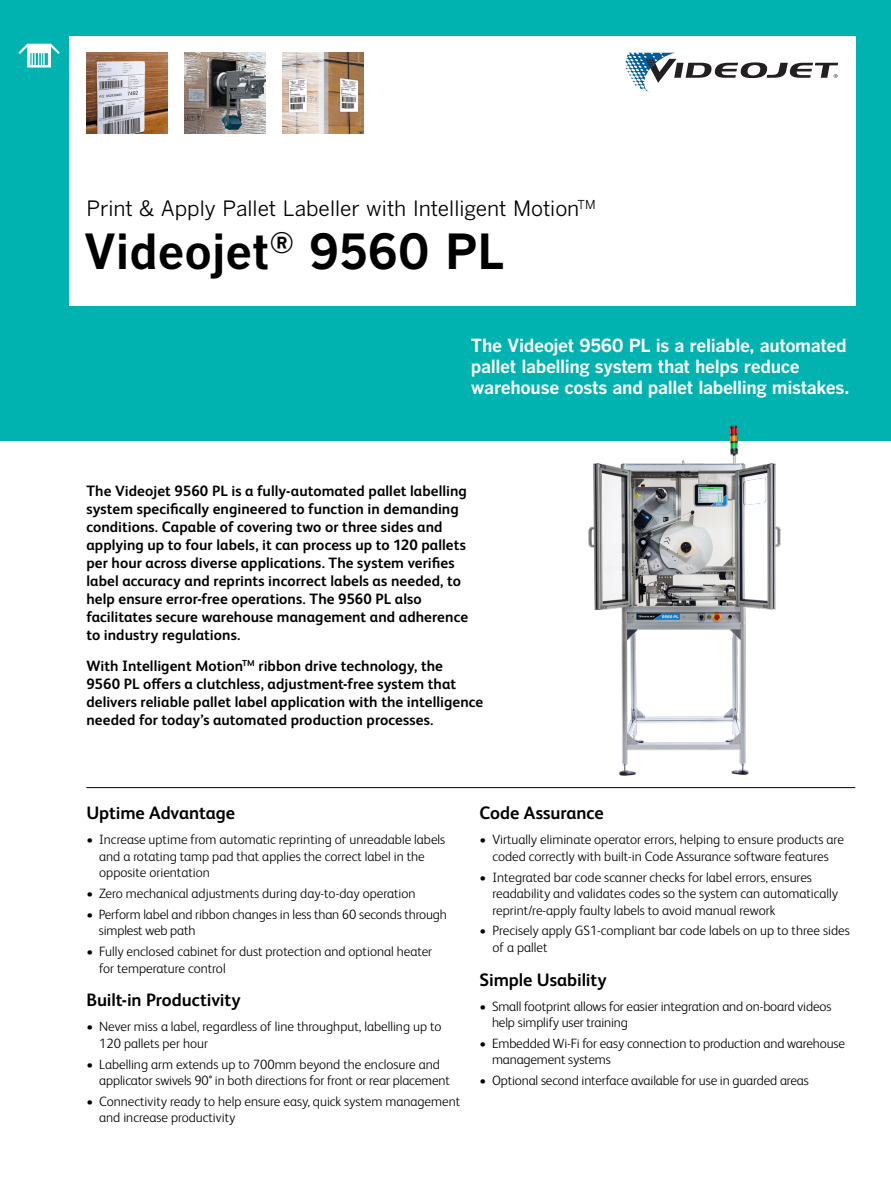
<style>
.page{position:relative;width:891px;height:1188px;background:#fff}
.page>*{position:absolute;margin:0;border:0;box-sizing:border-box;transform-origin:0 0}
.t1{font:700 48px "Benton Gothic";color:#000}
.t2{font:21px "Benton Gothic";letter-spacing:-.015em;color:#000}
.t3{font:700 18px/21px "Benton Gothic";letter-spacing:-.02em;color:#fff}
.t4{font:700 18px "FS Albert Pro";letter-spacing:-.005em;color:#000}
.t5{font:700 15px/18px "FS Albert Pro";letter-spacing:.005em;color:#000}
.t6{font:300 13.5px/16.5px "FS Albert Pro";color:#000}
</style>
<div class="page">
<div style="left:0;top:0;width:891px;height:441px;background:#00b3b0"></div>
<div style="left:69px;top:36px;width:786px;height:270px;background:#fff"></div>
<hr style="left:86px;top:787px;width:769px;height:1px;background:#000">
<img style="left:185px;top:53px;width:81px;height:81px">
<img style="left:588px;top:425px;width:193px;height:351px">
<img style="left:283px;top:53px;width:81px;height:81px">
<img style="left:86px;top:53px;width:81px;height:81px">
<svg style="left:19px;top:44px;width:41px;height:24px"></svg>
<svg style="left:626px;top:53px;width:212px;height:39px"></svg>
<h2 class="t2" style="left:86px;top:197px;width:511px">Print &amp; Apply Pallet Labeller with Intelligent Motion<sup>TM</sup></h2>
<h1 class="t1" style="left:84px;top:224px;width:423px">Videojet<sup>®</sup> 9560 PL</h1>
<h3 class="t3" style="left:471px;top:335px;width:380px">The Videojet 9560 PL is a reliable, automated pallet labelling system that helps reduce warehouse costs and pallet labelling mistakes.</h3>
<p class="t5" style="left:86px;top:481px;width:383px">The Videojet 9560 PL is a fully-automated pallet labelling system specifically engineered to function in demanding conditions. Capable of covering two or three sides and applying up to four labels, it can process up to 120 pallets per hour across diverse applications. The system verifies label accuracy and reprints incorrect labels as needed, to help ensure error-free operations. The 9560 PL also facilitates secure warehouse management and adherence to industry regulations.</p>
<p class="t5" style="left:86px;top:656px;width:398px">With Intelligent Motion<sup>TM</sup> ribbon drive technology, the<br>9560 PL offers a clutchless, adjustment-free system that delivers reliable pallet label application with the intelligence needed for today’s automated production processes.</p>
<h3 class="t4" style="left:86px;top:801px;width:150px">Uptime Advantage</h3>
<p class="t6" style="left:99px;top:831px;width:348px;text-indent:-13px">• Increase uptime from automatic reprinting of unreadable labels and a rotating tamp pad that applies the correct label in the opposite orientation</p>
<p class="t6" style="left:86px;top:884px;width:331px">• Zero mechanical adjustments during day-to-day operation</p>
<p class="t6" style="left:99px;top:905px;width:350px;text-indent:-12px">• Perform label and ribbon changes in less than 60 seconds through simplest web path</p>
<p class="t6" style="left:99px;top:942px;width:335px;text-indent:-13px">• Fully enclosed cabinet for dust protection and optional heater for temperature control</p>
<h3 class="t4" style="left:86px;top:988px;width:156px">Built-in Productivity</h3>
<p class="t6" style="left:99px;top:1018px;width:344px;text-indent:-13px">• Never miss a label, regardless of line throughput, labelling up to<br>120 pallets per hour</p>
<p class="t6" style="left:99px;top:1055px;width:352px;text-indent:-13px">• Labelling arm extends up to 700mm beyond the enclosure and applicator swivels 90° in both directions for front or rear placement</p>
<p class="t6" style="left:99px;top:1092px;width:362px;text-indent:-13px">• Connectivity ready to help ensure easy, quick system management and increase productivity</p>
<h3 class="t4" style="left:480px;top:801px;width:125px">Code Assurance</h3>
<p class="t6" style="left:480px;top:831px;width:366px;text-align:center">• Virtually eliminate operator errors, helping to ensure products are coded correctly with built-in Code Assurance software features</p>
<p class="t6" style="left:492px;top:868px;width:347px;text-indent:-13px">• Integrated bar code scanner checks for label errors, ensures readability and validates codes so the system can automatically reprint/re-apply faulty labels to avoid manual rework</p>
<p class="t6" style="left:492px;top:922px;width:359px;text-indent:-13px">• Precisely apply GS1-compliant bar code labels on up to three sides of a pallet</p>
<h3 class="t4" style="left:480px;top:967px;width:128px">Simple Usability</h3>
<p class="t6" style="left:492px;top:997px;width:341px;text-indent:-12px">• Small footprint allows for easier integration and on-board videos help simplify user training</p>
<p class="t6" style="left:492px;top:1034px;width:354px;text-indent:-12px">• Embedded Wi-Fi for easy connection to production and warehouse management systems</p>
<p class="t6" style="left:480px;top:1071px;width:331px">• Optional second interface available for use in guarded areas</p>
</div>
